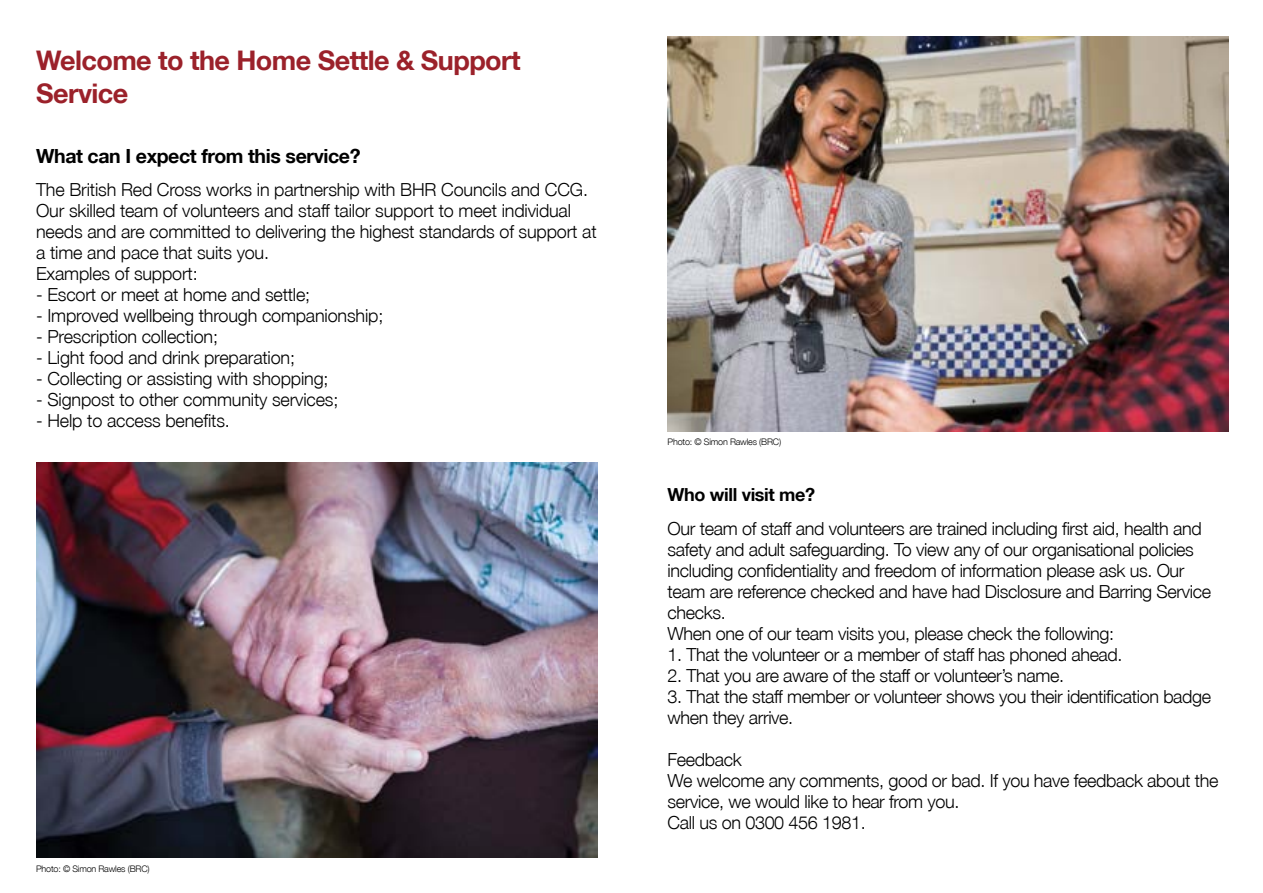
<style>
.page{position:relative;width:1263px;height:893px;background:#fff}
.page>*{position:absolute;margin:0;border:0;box-sizing:border-box;transform-origin:0 0}
.t1{font:700 27px/32.4px "Helvetica Neue LT Pro";letter-spacing:-.02em;color:#9b212a}
.t2{font:700 19.5px "Helvetica Neue LT Pro";letter-spacing:-.02em;color:#000}
.t3{font:300 18px/21px "Helvetica Neue LT Pro";letter-spacing:-.02em;color:#000}
.t4{font:700 18px "Helvetica Neue LT Pro";letter-spacing:-.02em;color:#000}
.t5{font:300 9px "Helvetica Neue LT Pro";letter-spacing:-.02em;color:#000}
</style>
<div class="page">
<img style="left:36px;top:462px;width:561px;height:396px">
<img style="left:668px;top:36px;width:561px;height:396px">
<h1 class="t1" style="left:36px;top:44px;width:486px">Welcome to the Home Settle &amp; Support<br>Service</h1>
<p class="t2" style="left:36px;top:143px;width:326px">What can I expect from this service?</p>
<p class="t3" style="left:36px;top:178px;width:562px">The British Red Cross works in partnership with BHR Councils and CCG.<br>Our skilled team of volunteers and staff tailor support to meet individual needs and are committed to delivering the highest standards of support at a time and pace that suits you.<br>Examples of support:</p>
<p class="t3" style="left:36px;top:283px;width:276px">- Escort or meet at home and settle;</p>
<p class="t3" style="left:36px;top:304px;width:349px">- Improved wellbeing through companionship;</p>
<p class="t3" style="left:36px;top:325px;width:183px">- Prescription collection;</p>
<p class="t3" style="left:36px;top:346px;width:260px">- Light food and drink preparation;</p>
<p class="t3" style="left:36px;top:367px;width:294px">- Collecting or assisting with shopping;</p>
<p class="t3" style="left:36px;top:388px;width:304px">- Signpost to other community services;</p>
<p class="t3" style="left:36px;top:409px;width:195px">- Help to access benefits.</p>
<p class="t5" style="left:36px;top:863px;width:115px">Photo: © Simon Rawles (BRC)</p>
<p class="t5" style="left:668px;top:437px;width:115px">Photo: © Simon Rawles (BRC)</p>
<p class="t4" style="left:668px;top:483px;width:149px">Who will visit me?</p>
<p class="t3" style="left:668px;top:518px;width:545px">Our team of staff and volunteers are trained including first aid, health and safety and adult safeguarding. To view any of our organisational policies including confidentiality and freedom of information please ask us. Our team are reference checked and have had Disclosure and Barring Service checks.<br>When one of our team visits you, please check the following:</p>
<p class="t3" style="left:668px;top:644px;width:456px">1. That the volunteer or a member of staff has phoned ahead.</p>
<p class="t3" style="left:668px;top:665px;width:398px">2. That you are aware of the staff or volunteer’s name.</p>
<p class="t3" style="left:668px;top:686px;width:545px">3. That the staff member or volunteer shows you their identification badge when they arrive.</p>
<p class="t3" style="left:668px;top:749px;width:552px">Feedback<br>We welcome any comments, good or bad. If you have feedback about the service, we would like to hear from you.<br>Call us on 0300 456 1981.</p>
</div>
